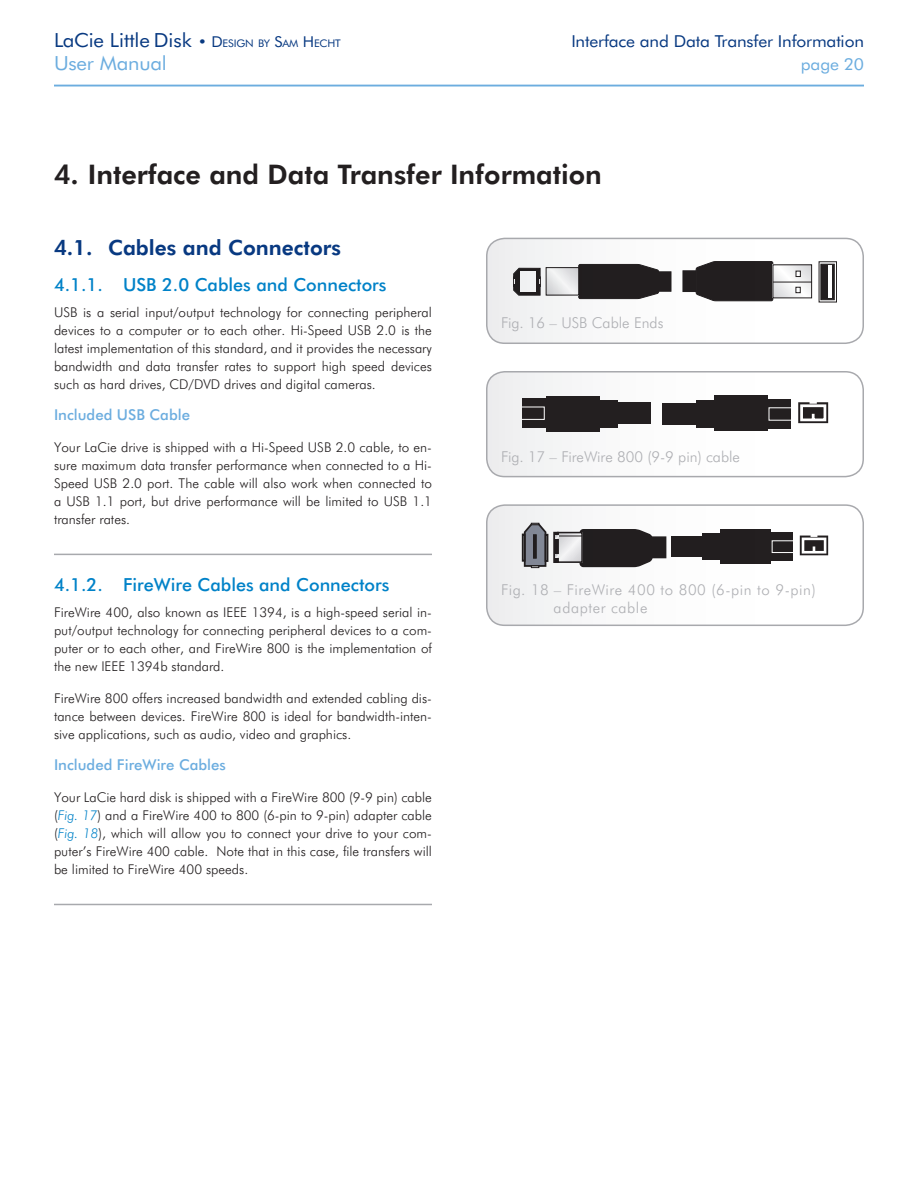
<style>
.page{position:relative;width:918px;height:1188px;background:#fff}
.page>*{position:absolute;margin:0;border:0;box-sizing:border-box;transform-origin:0 0}
._1__Heading{font:800 27px "Futura BT";color:#231f20}
._1_1_Heading{font:800 21px "Futura BT";color:#083981}
.xHeader_Line1{font:19.5px "Futura BT";color:#083981;scale:1.05 1}
.xHeader_Line2{font:19.5px "Futura BT";letter-spacing:-.01em;color:#6caddf;scale:1.05 1}
._1_1_1_Heading{font:500 18px "Futura BT";color:#0082c8}
.xHeader_Line1-2{font:16.5px "Futura BT";letter-spacing:-.01em;color:#083981;scale:1.05 1}
.xHeader_Line2-2{font:16.5px "Futura BT";letter-spacing:-.01em;color:#6caddf;scale:1.05 1}
.t1{font:300 15px "Futura BT";color:#aeafb3}
.t2{font:300 15px/18px "Futura BT";letter-spacing:.04em;color:#aeafb3}
._1_1_1_1__Heading__n{font:500 15px "Futura BT";color:#6caddf}
.t3{font:300 13.5px/18px "Futura BT";color:#231f20;text-align:justify}
.s1{font-size:15px}
.s2{font-size:10.5px}
.s3{font-style:italic;color:#0082c8}
</style>
<div class="page">
<hr style="left:54px;top:85px;width:810px;height:1px;background:#6caddf">
<svg style="left:487px;top:238px;width:376px;height:105px"></svg>
<div style="left:486px;top:238px;width:378px;height:106px;border:2px solid #a8a9ad;border-radius:18px"></div>
<svg style="left:487px;top:372px;width:376px;height:105px"></svg>
<div style="left:486px;top:371px;width:378px;height:106px;border:2px solid #a8a9ad;border-radius:18px"></div>
<svg style="left:487px;top:507px;width:376px;height:118px"></svg>
<div style="left:671px;top:536px;width:57px;height:21px;background:#231f20"></div>
<div style="left:703px;top:533px;width:29px;height:26px;background:#231f20"></div>
<div style="left:720px;top:529px;width:51px;height:34px;background:#231f20"></div>
<div style="left:761px;top:532px;width:32px;height:29px;background:#231f20"></div>
<div style="left:772px;top:540px;width:22px;height:13px;border:1px solid #fff"></div>
<svg style="left:800px;top:536px;width:28px;height:19px"></svg>
<svg style="left:553px;top:532px;width:2px;height:31px"></svg>
<svg style="left:555px;top:528px;width:99px;height:40px;background:#5c595a"></svg>
<div style="left:652px;top:536px;width:14px;height:22px;background:#231f20"></div>
<div style="left:522px;top:534px;width:4px;height:28px;border:2px solid #231f20"></div>
<div style="left:545px;top:534px;width:3px;height:28px;background:#fff;border:2px solid #231f20"></div>
<svg style="left:523px;top:523px;width:24px;height:45px"></svg>
<svg style="left:533px;top:534px;width:4px;height:25px"></svg>
<div style="left:486px;top:504px;width:378px;height:122px;border:2px solid #a8a9ad;border-radius:18px"></div>
<hr style="left:54px;top:554px;width:378px;height:1px;background:#a8a9ad">
<hr style="left:54px;top:904px;width:378px;height:1px;background:#a8a9ad">
<p class="xHeader_Line1" style="left:54px;top:28px;width:275px">LaCie Little Disk <span class="s1">• D</span><span class="s2">ESIGN BY</span> <span class="s1">S</span><span class="s2">AM</span> <span class="s1">H</span><span class="s2">ECHT</span></p>
<p class="xHeader_Line1-2" style="left:571px;top:31px;width:280px">Interface and Data Transfer Information</p>
<p class="xHeader_Line2" style="left:54px;top:52px;width:109px">User Manual</p>
<p class="xHeader_Line2-2" style="left:801px;top:55px;width:62px">page 20</p>
<p class="_1__Heading" style="left:54px;top:158px;width:549px">4. Interface and Data Transfer Information</p>
<p class="_1_1_Heading" style="left:54px;top:234px;width:288px">4.1. Cables and Connectors</p>
<p class="_1_1_1_Heading" style="left:54px;top:273px;width:334px">4.1.1. USB 2.0 Cables and Connectors</p>
<p class="t3" style="left:54px;top:303px;width:380px">USB is a serial input/output technology for connecting peripheral devices to a computer or to each other. Hi-Speed USB 2.0 is the latest implementation of this standard, and it provides the necessary bandwidth and data transfer rates to support high speed devices such as hard drives, CD/DVD drives and digital cameras.</p>
<p class="_1_1_1_1__Heading__n" style="left:54px;top:406px;width:138px">Included USB Cable</p>
<p class="t3" style="left:54px;top:438px;width:380px">Your LaCie drive is shipped with a Hi-Speed USB 2.0 cable, to en&shy;sure maximum data transfer performance when connected to a Hi-Speed USB 2.0 port. The cable will also work when connected to a USB 1.1 port, but drive performance will be limited to USB 1.1 transfer rates.</p>
<p class="_1_1_1_Heading" style="left:54px;top:574px;width:337px">4.1.2. FireWire Cables and Connectors</p>
<p class="t3" style="left:54px;top:603px;width:380px">FireWire 400, also known as IEEE 1394, is a high-speed serial in&shy;put/output technology for connecting peripheral devices to a com&shy;puter or to each other, and FireWire 800 is the implementation of the new IEEE 1394b standard.</p>
<p class="t3" style="left:54px;top:689px;width:380px">FireWire 800 offers increased bandwidth and extended cabling dis&shy;tance between devices. FireWire 800 is ideal for bandwidth-inten&shy;sive applications, such as audio, video and graphics.</p>
<p class="_1_1_1_1__Heading__n" style="left:54px;top:756px;width:173px">Included FireWire Cables</p>
<p class="t3" style="left:54px;top:788px;width:380px">Your LaCie hard disk is shipped with a FireWire 800 (9-9 pin) cable (<span class="s3">Fig. 17</span>) and a FireWire 400 to 800 (6-pin to 9-pin) adapter cable (<span class="s3">Fig. 18</span>), which will allow you to connect your drive to your com&shy;puter’s FireWire 400 cable. Note that in this case, file transfers will be limited to FireWire 400 speeds.</p>
<p class="t1" style="left:501px;top:314px;width:164px">Fig. 16 – USB Cable Ends</p>
<p class="t1" style="left:501px;top:447px;width:240px">Fig. 17 – FireWire 800 (9-9 pin) cable</p>
<p class="t2" style="left:554px;top:581px;width:264px;text-indent:-52px">Fig. 18 – FireWire 400 to 800 (6-pin to 9-pin) adapter cable</p>
</div>
